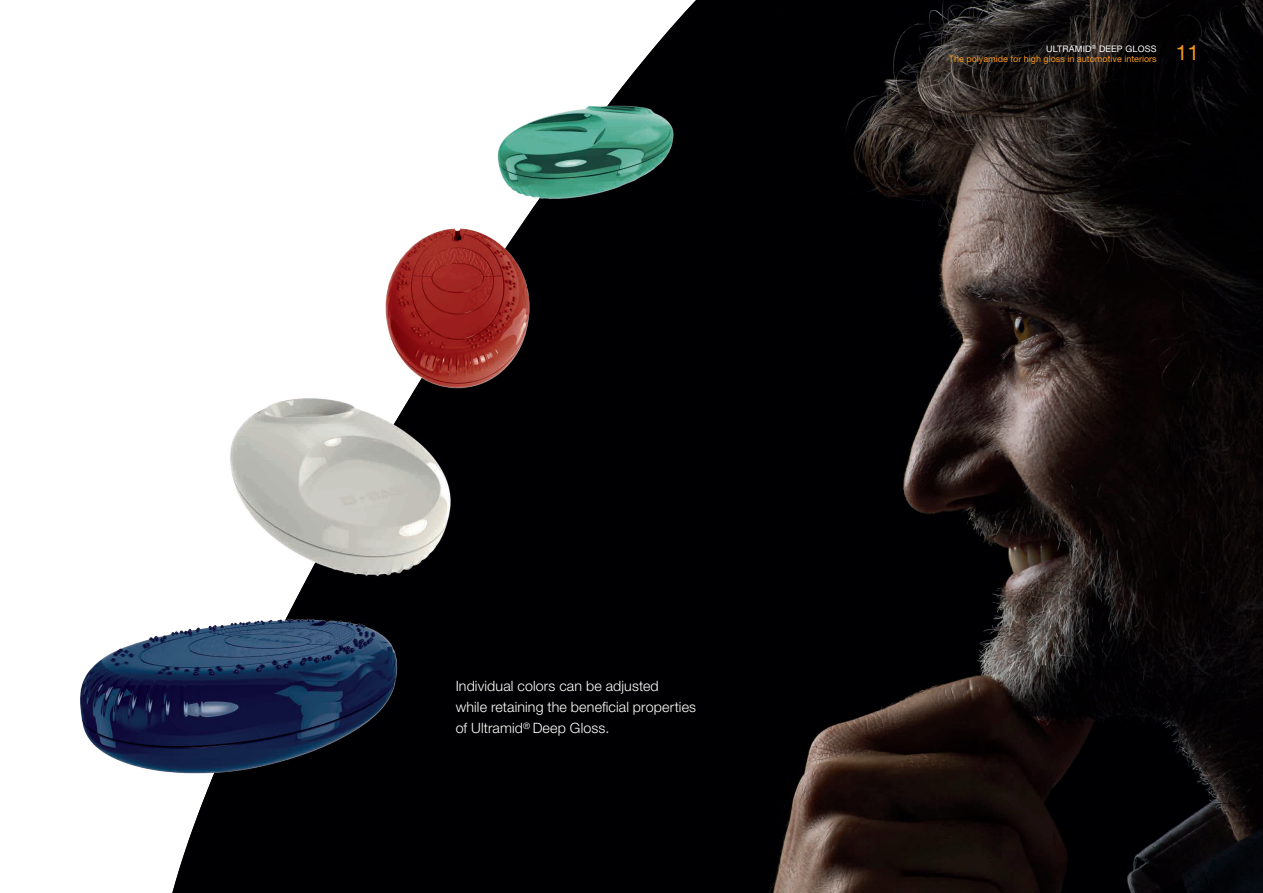
<style>
.page{position:relative;width:1263px;height:893px;background:#fff}
.page>*{position:absolute;margin:0;border:0;box-sizing:border-box;transform-origin:0 0}
.t1{font:21px "Helvetica Neue LT Pro";color:#f7981d}
.t2{font:300 14.25px/21px "Helvetica Neue LT Pro";letter-spacing:.01em;color:#fff}
.t3{font:9px/10.5px "Helvetica Neue LT Pro";color:#f7981d;text-align:right}
.s1{color:#fff}
</style>
<div class="page">
<img style="left:172px;top:0;width:1091px;height:893px">
<img style="left:491px;top:94px;width:193px;height:111px">
<img style="left:376px;top:219px;width:173px;height:181px">
<img style="left:80px;top:593px;width:337px;height:201px">
<img style="left:216px;top:394px;width:278px;height:185px">
<p class="t2" style="left:456px;top:675px;width:242px">Individual colors can be adjusted<br>while retaining the beneficial properties of Ultramid<sup>®</sup> Deep Gloss.</p>
<p class="t3" style="left:949px;top:43px;width:209px"><span class="s1">ULTRAMID</span><sup>®</sup> <span class="s1">DEEP GLOSS<br></span>The polyamide for high gloss in automotive interiors</p>
<h1 class="t1" style="left:1176px;top:40px;width:25px">11</h1>
</div>
